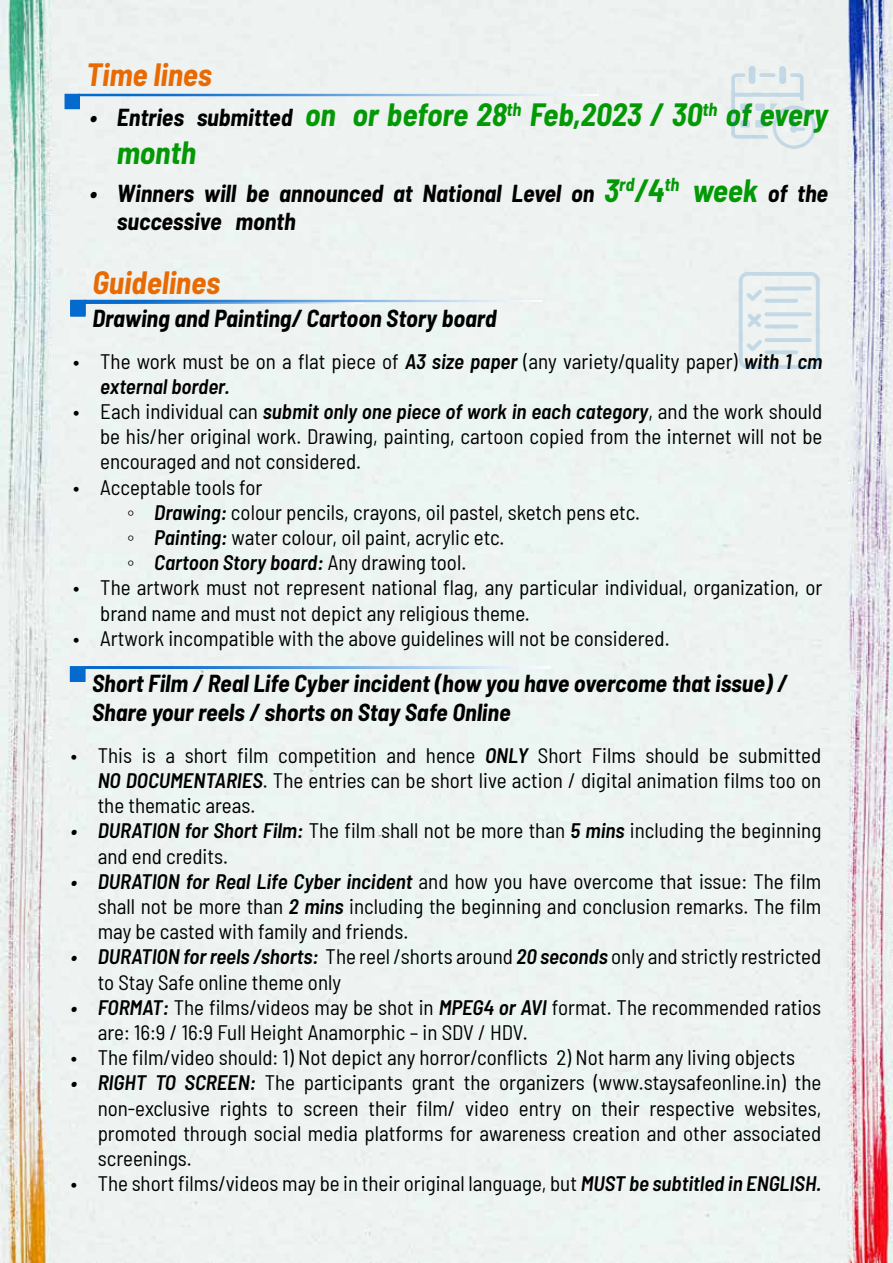
<style>
.page{position:relative;width:893px;height:1263px;background:#fff}
.page>*{position:absolute;margin:0;border:0;box-sizing:border-box;transform-origin:0 0}
.t1{font:italic 700 semi-condensed 31.5px/37.8px "Barlow";color:#029905}
.t2{font:italic 700 semi-condensed 31.5px "Barlow";color:#e86a03}
.t3{font:italic 700 semi-condensed 24px/28.8px "Barlow";color:#000}
.t4{font:semi-condensed 21px/25.2px "Barlow";color:#000}
.s1{font-size:24px;color:#000}
.s2{font-size:31.5px;color:#029905}
.s3{font-weight:600;font-style:italic}
.s4{font-family:"Times New Roman";font-stretch:normal}
</style>
<div class="page">
<img style="left:1px;top:0;width:891px;height:1263px">
<div style="left:65px;top:94px;width:15px;height:15px;background:#056ace"></div>
<div style="left:78px;top:94px;width:522px;height:2px;border:2px solid #fff"></div>
<svg style="left:731px;top:66px;width:85px;height:83px;background:#e1e9ec"></svg>
<div style="left:70px;top:666px;width:15px;height:16px;background:#056ace"></div>
<div style="left:84px;top:666px;width:467px;height:3px;border:2px solid #fff"></div>
<svg style="left:70px;top:315px;width:16px;height:2px"></svg>
<div style="left:84px;top:301px;width:281px;height:3px;border:2px solid #fff"></div>
<div style="left:70px;top:300px;width:16px;height:15px;background:#056ace"></div>
<div style="left:84px;top:300px;width:459px;height:2px;border:2px solid #fff"></div>
<svg style="left:739px;top:272px;width:81px;height:97px;background:#e0e9ed"></svg>
<h1 class="t2" style="left:86px;top:52px;width:127px">Time lines</h1>
<h1 class="t1" style="left:117px;top:94px;width:713px;text-indent:-27px"><span class="s1">• Entries submitted</span> on or before 28<sup>th</sup> Feb,2023 / 30<sup>th</sup> of every month</h1>
<p class="t3" style="left:117px;top:177px;width:712px;text-indent:-27px">• Winners will be announced at National Level on <span class="s2">3</span><sup>rd</sup><span class="s2">/4</span><sup>th</sup> <span class="s2">week</span> of the successive month</p>
<h1 class="t2" style="left:92px;top:259px;width:129px">Guidelines</h1>
<p class="t3" style="left:92px;top:302px;width:406px">Drawing and Painting/ Cartoon Story board</p>
<p class="t4" style="left:100px;top:347px;width:724px;text-indent:-27px">• The work must be on a flat piece of <span class="s3">A3 size paper</span> (any variety/quality paper) <span class="s3">with 1 cm external border.</span></p>
<p class="t4" style="left:100px;top:397px;width:724px;text-align:justify;text-indent:-27px">• Each individual can <span class="s3">submit only one piece of work in each category</span>, and the work should be his/her original work. Drawing, painting, cartoon copied from the internet will not be encouraged and not considered.</p>
<p class="t4" style="left:127px;top:473px;width:514px;text-indent:-54px">• Acceptable tools for<br><span class="s4">◦</span> <span class="s3">Drawing:</span> colour pencils, crayons, oil pastel, sketch pens etc. <span class="s4">◦</span> <span class="s3">Painting:</span> water colour, oil paint, acrylic etc.<br><span class="s4">◦</span> <span class="s3">Cartoon Story board:</span> Any drawing tool.</p>
<p class="t4" style="left:100px;top:574px;width:724px;text-indent:-27px">• The artwork must not represent national flag, any particular individual, organization, or brand name and must not depict any religious theme.</p>
<p class="t4" style="left:73px;top:624px;width:598px">• Artwork incompatible with the above guidelines will not be considered.</p>
<p class="t3" style="left:92px;top:667px;width:697px">Short Film / Real Life Cyber incident (how you have overcome that issue) /<br>Share your reels / shorts on Stay Safe Online</p>
<p class="t4" style="left:98px;top:741px;width:725px;text-align:justify;text-indent:-27px">• This is a short film competition and hence <span class="s3">ONLY</span> Short Films should be submitted <span class="s3">NO DOCUMENTARIES</span>. The entries can be short live action / digital animation films too on the thematic areas.</p>
<p class="t4" style="left:98px;top:817px;width:725px;text-indent:-27px"><span class="s3">• DURATION for Short Film:</span> The film shall not be more than <span class="s3">5 mins</span> including the beginning and end credits.</p>
<p class="t4" style="left:98px;top:867px;width:725px;text-align:justify;text-indent:-27px"><span class="s3">• DURATION for Real Life Cyber incident</span> and how you have overcome that issue: The film shall not be more than <span class="s3">2 mins</span> including the beginning and conclusion remarks. The film may be casted with family and friends.</p>
<p class="t4" style="left:98px;top:943px;width:725px;text-indent:-27px"><span class="s3">• DURATION for reels /shorts:</span> The reel /shorts around <span class="s3">20 seconds</span> only and strictly restricted to Stay Safe online theme only</p>
<p class="t4" style="left:98px;top:993px;width:725px;text-indent:-27px"><span class="s3">• FORMAT:</span> The films/videos may be shot in <span class="s3">MPEG4 or AVI</span> format. The recommended ratios are: 16:9 / 16:9 Full Height Anamorphic – in SDV / HDV.</p>
<p class="t4" style="left:71px;top:1043px;width:726px">• The film/video should: 1) Not depict any horror/conflicts 2) Not harm any living objects</p>
<p class="t4" style="left:98px;top:1069px;width:725px;text-align:justify;text-indent:-27px"><span class="s3">• RIGHT TO SCREEN:</span> The participants grant the organizers (www.staysafeonline.in) the non-exclusive rights to screen their film/ video entry on their respective websites, promoted through social media platforms for awareness creation and other associated screenings.</p>
<p class="t4" style="left:71px;top:1169px;width:752px">• The short films/videos may be in their original language, but <span class="s3">MUST be subtitled in ENGLISH.</span></p>
</div>
